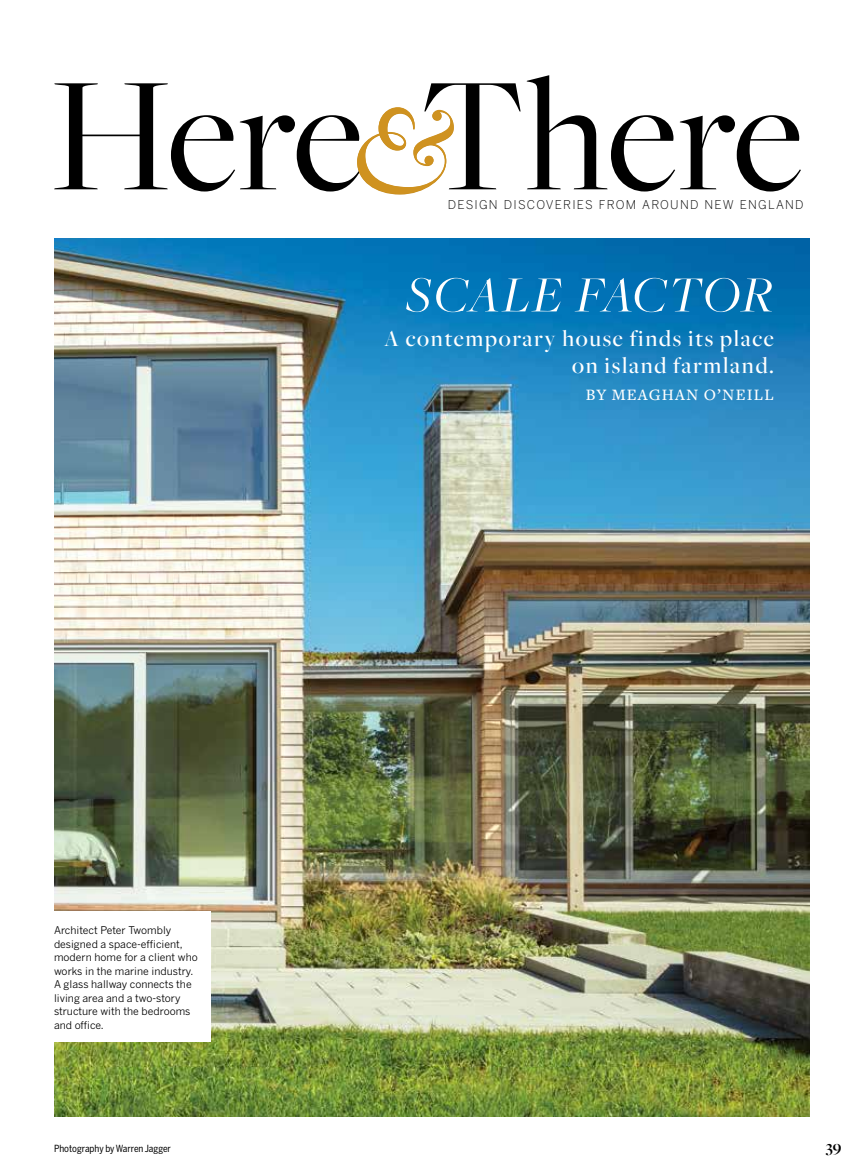
<style>
.page{position:relative;width:864px;height:1175px;background:#fff}
.page>*{position:absolute;margin:0;border:0;box-sizing:border-box;transform-origin:0 0}
.t1{font:169.5px "Freight Big Pro";color:#000}
.t2{font:italic 133.05px "Freight Big Pro";color:#cf9220}
.t3{font:italic 52.5px "Freight Big Pro";letter-spacing:.03em;color:#fff}
.t4{font:500 24px/27px "Freight Big Pro";letter-spacing:.07em;color:#fff;text-align:right}
.t5{font:500 16.5px "Freight Text Pro";letter-spacing:.07em;color:#fff}
.t6{font:700 16.5px "Freight Big Pro";color:#000}
.t7{font:300 12px "Benton Gothic";letter-spacing:.1em;color:#000}
.t8{font:10.5px/13.5px "Benton Gothic";color:#000}
.t9{font:9.75px "Benton Sans Cond";color:#000}
</style>
<div class="page">
<img style="left:54px;top:238px;width:756px;height:878px">
<div style="left:40px;top:911px;width:172px;height:131px;background:#fff"></div>
<h1 class="t1" style="left:50px;top:25px;width:755px">Here There</h1>
<p class="t7" style="left:448px;top:198px;width:357px">DESIGN DISCOVERIES FROM AROUND NEW ENGLAND</p>
<h2 class="t2" style="left:354px;top:63px;width:95px">&amp;</h2>
<h3 class="t3" style="left:406px;top:260px;width:370px">SCALE FACTOR</h3>
<h3 class="t4" style="left:384px;top:324px;width:391px">A contemporary house finds its place on island farmland.</h3>
<h3 class="t5" style="left:586px;top:384px;width:190px">BY MEAGHAN O’NEILL</h3>
<p class="t8" style="left:54px;top:923px;width:145px">Architect Peter Twombly designed a space-efficient, modern home for a client who works in the marine industry.<br>A glass hallway connects the living area and a two-story structure with the bedrooms and office.</p>
<p class="t9" style="left:54px;top:1143px;width:118px">Photography by Warren Jagger</p>
<h3 class="t6" style="left:826px;top:1136px;width:17px">39</h3>
</div>
